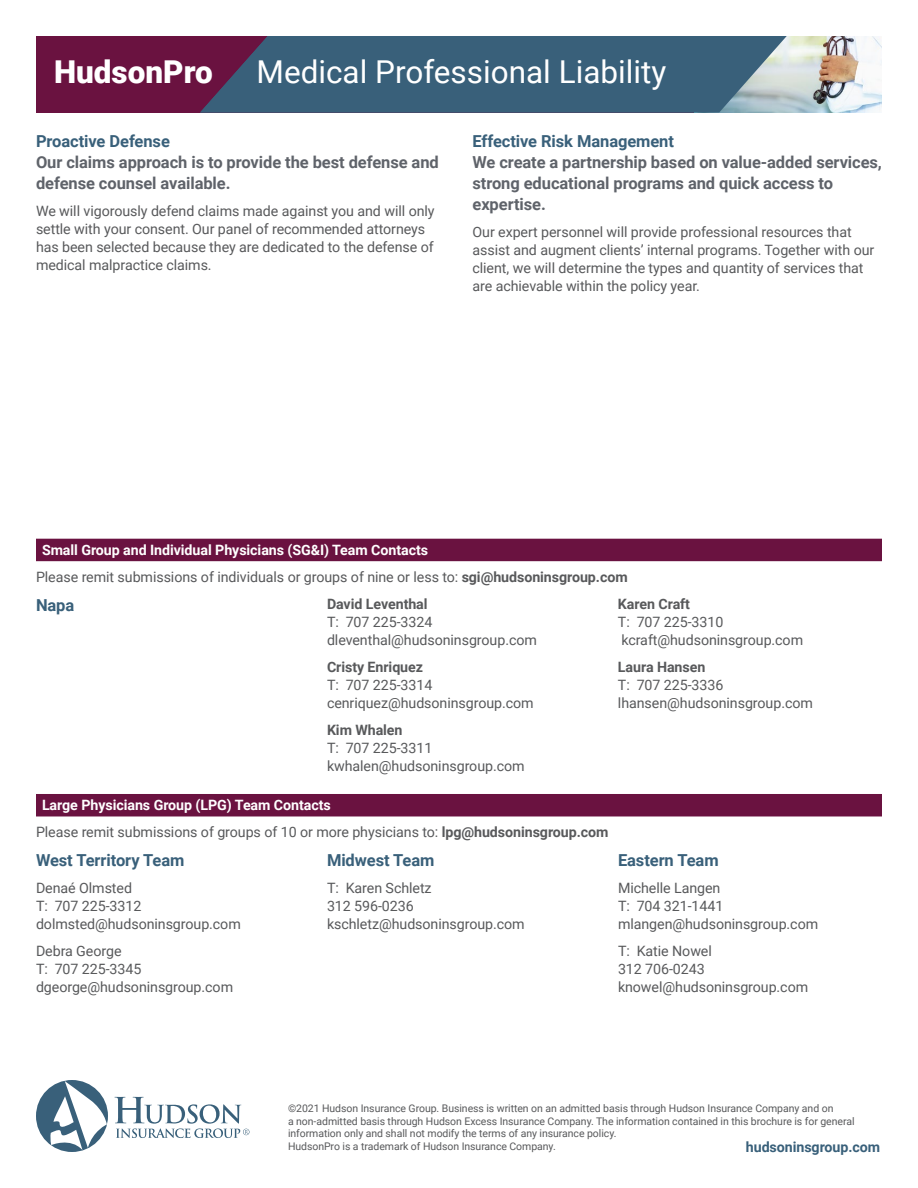
<style>
.page{position:relative;width:918px;height:1188px;background:#fff}
.page>*{position:absolute;margin:0;border:0;box-sizing:border-box;transform-origin:0 0}
.t1{font:31.5px "Roboto";color:#fff}
.t2{font:900 31.5px "Roboto";color:#fff}
.t3{font:700 16.5px/21px "Roboto";letter-spacing:-.005em;color:#5f636a}
.t4{font:700 16.5px "Roboto";letter-spacing:-.005em;color:#39607a}
.t5{font:14.25px/18px "Roboto";letter-spacing:-.005em;color:#58595b}
.t6{font:700 14.25px "Roboto";letter-spacing:-.005em;color:#58595b}
.t7{font:700 14.25px "Roboto";letter-spacing:-.005em;color:#39607a}
.t8{font:10.5px/12.8px "Roboto";letter-spacing:-.005em;color:#58595b}
.s1{font-weight:700;color:#fff}
.s2{font-weight:700}
</style>
<div class="page">
<div style="left:36px;top:36px;width:846px;height:76px;background:#6a1240"></div>
<img style="left:787px;top:36px;width:95px;height:76px">
<svg style="left:200px;top:36px;width:587px;height:76px;background:#43617b"></svg>
<svg style="left:36px;top:1080px;width:72px;height:72px"></svg>
<svg style="left:115px;top:1097px;width:134px;height:41px"></svg>
<div style="left:36px;top:539px;width:846px;height:22px;background:#6a1240"></div>
<div style="left:36px;top:794px;width:846px;height:22px;background:#6a1240"></div>
<h1 class="t2" style="left:54px;top:50px;width:160px">HudsonPro</h1>
<h1 class="t1" style="left:257px;top:50px;width:411px">Medical Professional Liability</h1>
<p class="t4" style="left:36px;top:130px;width:135px">Proactive Defense</p>
<p class="t3" style="left:36px;top:151px;width:404px">Our claims approach is to provide the best defense and defense counsel available.</p>
<p class="t5" style="left:36px;top:202px;width:400px">We will vigorously defend claims made against you and will only settle with your consent. Our panel of recommended attorneys has been selected because they are dedicated to the defense of medical malpractice claims.</p>
<p class="t4" style="left:472px;top:130px;width:203px">Effective Risk Management</p>
<p class="t3" style="left:472px;top:151px;width:411px">We create a partnership based on value-added services, strong educational programs and quick access to expertise.</p>
<p class="t5" style="left:472px;top:223px;width:403px">Our expert personnel will provide professional resources that assist and augment clients’ internal programs. Together with our client, we will determine the types and quantity of services that are achievable within the policy year.</p>
<p class="t5" style="left:36px;top:536px;width:593px;line-height:27px;text-indent:6px"><span class="s1">Small Group and Individual Physicians (SG&amp;I) Team Contacts<br></span>Please remit submissions of individuals or groups of nine or less to: <span class="s2">sgi@hudsoninsgroup.com</span></p>
<p class="t4" style="left:36px;top:593px;width:40px">Napa</p>
<p class="t6" style="left:327px;top:594px;width:102px">David Leventhal</p>
<p class="t5" style="left:327px;top:613px;width:211px">T: 707 225-3324 dleventhal@hudsoninsgroup.com</p>
<p class="t6" style="left:327px;top:657px;width:98px">Cristy Enriquez</p>
<p class="t5" style="left:327px;top:676px;width:208px">T: 707 225-3314 cenriquez@hudsoninsgroup.com</p>
<p class="t6" style="left:327px;top:720px;width:77px">Kim Whalen</p>
<p class="t5" style="left:327px;top:739px;width:199px">T: 707 225-3311 kwhalen@hudsoninsgroup.com</p>
<p class="t6" style="left:618px;top:594px;width:74px">Karen Craft</p>
<p class="t5" style="left:618px;top:613px;width:187px">T: 707 225-3310 kcraft@hudsoninsgroup.com</p>
<p class="t6" style="left:618px;top:657px;width:89px">Laura Hansen</p>
<p class="t5" style="left:618px;top:676px;width:196px">T: 707 225-3336 lhansen@hudsoninsgroup.com</p>
<p class="t5" style="left:36px;top:791px;width:574px;line-height:27px;text-indent:6px"><span class="s1">Large Physicians Group (LPG) Team Contacts<br></span>Please remit submissions of groups of 10 or more physicians to: <span class="s2">lpg@hudsoninsgroup.com</span></p>
<p class="t4" style="left:36px;top:849px;width:150px">West Territory Team</p>
<p class="t5" style="left:36px;top:879px;width:206px">Denaé Olmsted<br>T: 707 225-3312 dolmsted@hudsoninsgroup.com</p>
<p class="t5" style="left:36px;top:942px;width:199px">Debra George<br>T: 707 225-3345 dgeorge@hudsoninsgroup.com</p>
<p class="t4" style="left:327px;top:849px;width:109px">Midwest Team</p>
<p class="t5" style="left:327px;top:879px;width:199px">T: Karen Schletz<br>312 596-0236 kschletz@hudsoninsgroup.com</p>
<p class="t4" style="left:618px;top:849px;width:102px">Eastern Team</p>
<p class="t5" style="left:618px;top:879px;width:202px">Michelle Langen<br>T: 704 321-1441 mlangen@hudsoninsgroup.com</p>
<p class="t5" style="left:618px;top:942px;width:192px">T: Katie Nowel<br>312 706-0243 knowel@hudsoninsgroup.com</p>
<p class="t8" style="left:288px;top:1101px;width:568px">©2021 Hudson Insurance Group. Business is written on an admitted basis through Hudson Insurance Company and on<br>a non-admitted basis through Hudson Excess Insurance Company. The information contained in this brochure is for general information only and shall not modify the terms of any insurance policy.<br>HudsonPro is a trademark of Hudson Insurance Company.</p>
<p class="t7" style="left:746px;top:1137px;width:136px">hudsoninsgroup.com</p>
</div>
